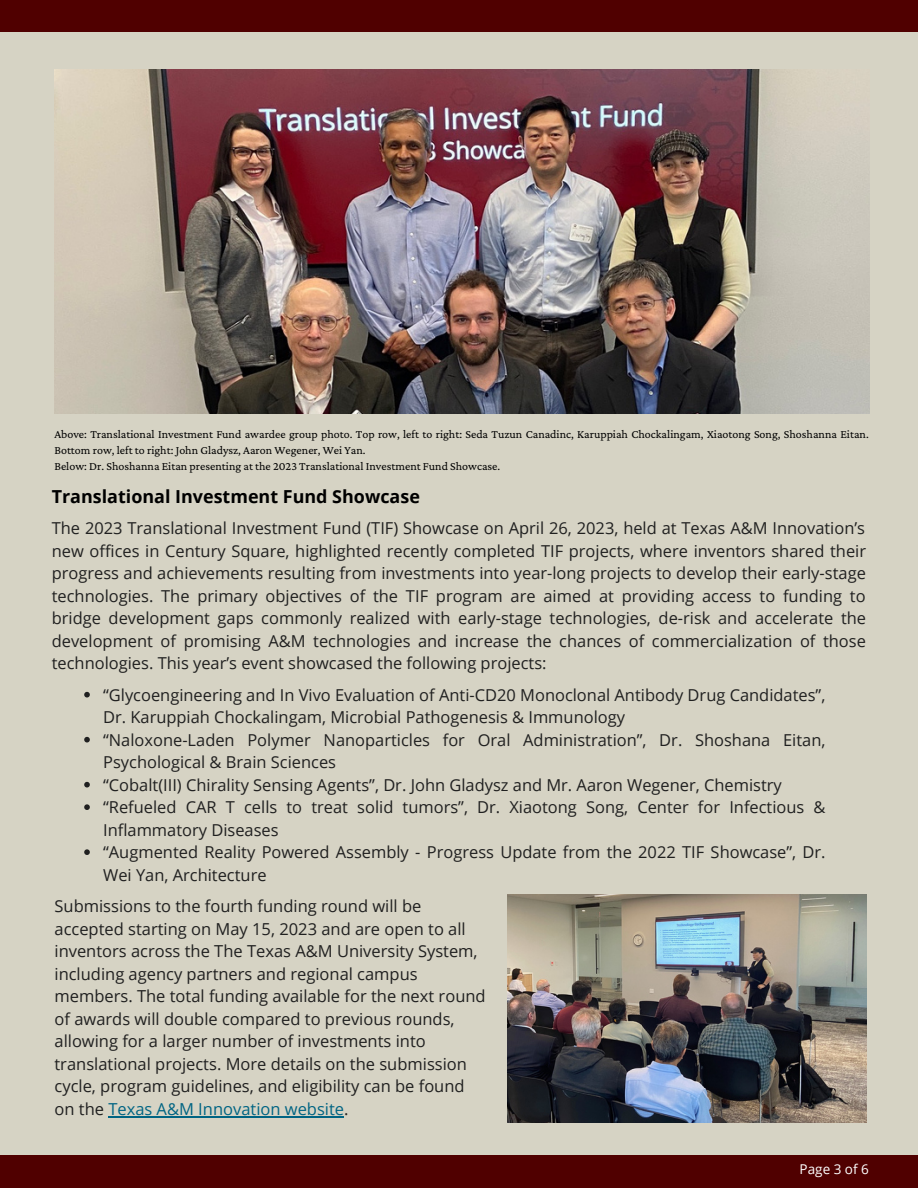
<style>
.page{position:relative;width:918px;height:1188px;background:#d6d3c4}
.page>*{position:absolute;margin:0;border:0;box-sizing:border-box;transform-origin:0 0}
.t1{font:700 18px "Open Sans";color:#000}
.t2{font:16.5px/22.5px "Open Sans";color:#202020}
.t3{font:13.5px "Open Sans";color:#fff}
.t4{font:12px/16px "Crimson Pro";color:#000}
.s1{color:#006483}
</style>
<div class="page">
<div style="left:0;top:0;width:918px;height:32px;background:#500000"></div>
<img style="left:508px;top:894px;width:358px;height:229px">
<img style="left:55px;top:69px;width:814px;height:345px">
<hr style="left:108px;top:1116px;width:236px;height:1px;background:#006483">
<div style="left:0;top:1155px;width:918px;height:33px;background:#500000"></div>
<svg style="left:84px;top:692px;width:6px;height:5px"></svg>
<svg style="left:84px;top:737px;width:6px;height:5px"></svg>
<svg style="left:84px;top:782px;width:6px;height:5px"></svg>
<svg style="left:84px;top:804px;width:6px;height:6px"></svg>
<svg style="left:84px;top:849px;width:6px;height:6px"></svg>
<p class="t4" style="left:55px;top:426px;width:816px">Above: Translational Investment Fund awardee group photo. Top row, left to right: Seda Tuzun Canadinc, Karuppiah Chockalingam, Xiaotong Song, Shoshanna Eitan.<br>Bottom row, left to right: John Gladysz, Aaron Wegener, Wei Yan.</p>
<p class="t4" style="left:55px;top:458px;width:447px">Below: Dr. Shoshanna Eitan presenting at the 2023 Translational Investment Fund Showcase.</p>
<p class="t1" style="left:52px;top:484px;width:370px">Translational Investment Fund Showcase</p>
<p class="t2" style="left:52px;top:517px;width:816px;text-align:justify">The 2023 Translational Investment Fund (TIF) Showcase on April 26, 2023, held at Texas A&amp;M Innovation’s new offices in Century Square, highlighted recently completed TIF projects, where inventors shared their progress and achievements resulting from investments into year-long projects to develop their early-stage technologies. The primary objectives of the TIF program are aimed at providing access to funding to bridge development gaps commonly realized with early-stage technologies, de-risk and accelerate the development of promising A&amp;M technologies and increase the chances of commercialization of those technologies. This year’s event showcased the following projects:</p>
<p class="t2" style="left:103px;top:683px;width:724px">“Glycoengineering and In Vivo Evaluation of Anti-CD20 Monoclonal Antibody Drug Candidates”,<br>Dr. Karuppiah Chockalingam, Microbial Pathogenesis &amp; Immunology</p>
<p class="t2" style="left:103px;top:728px;width:724px">“Naloxone-Laden Polymer Nanoparticles for Oral Administration”, Dr. Shoshana Eitan,<br>Psychological &amp; Brain Sciences</p>
<p class="t2" style="left:103px;top:773px;width:680px">“Cobalt(III) Chirality Sensing Agents”, Dr. John Gladysz and Mr. Aaron Wegener, Chemistry</p>
<p class="t2" style="left:103px;top:796px;width:724px">“Refueled CAR T cells to treat solid tumors”, Dr. Xiaotong Song, Center for Infectious &amp;<br>Inflammatory Diseases</p>
<p class="t2" style="left:103px;top:841px;width:724px">“Augmented Reality Powered Assembly - Progress Update from the 2022 TIF Showcase”, Dr.<br>Wei Yan, Architecture</p>
<p class="t2" style="left:55px;top:895px;width:433px">Submissions to the fourth funding round will be accepted starting on May 15, 2023 and are open to all inventors across the The Texas A&amp;M University System, including agency partners and regional campus members. The total funding available for the next round of awards will double compared to previous rounds, allowing for a larger number of investments into translational projects. More details on the submission cycle, program guidelines, and eligibility can be found on the <span class="s1">Texas A&amp;M Innovation website</span>.</p>
<p class="t3" style="left:800px;top:1159px;width:71px">Page 3 of 6</p>
</div>
